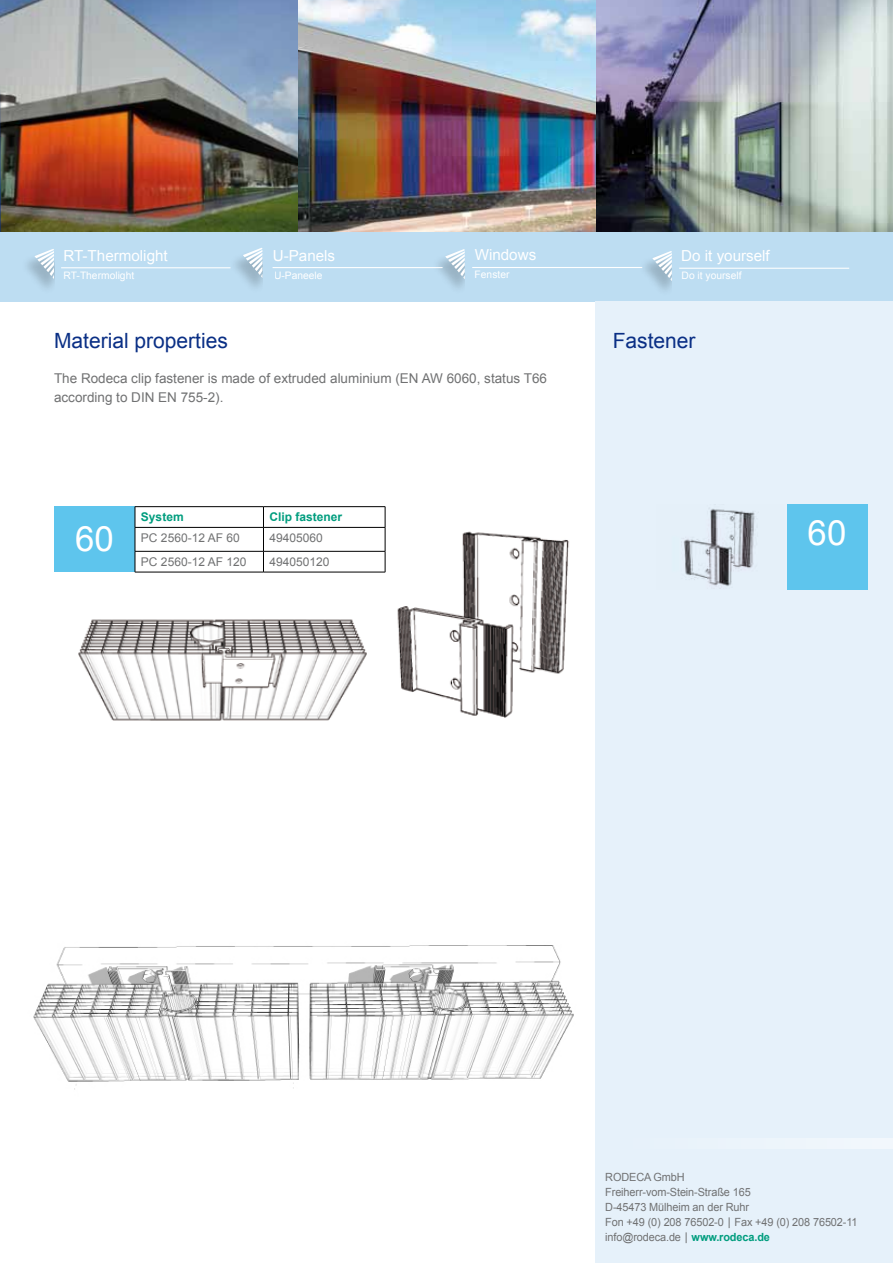
<style>
.page{position:relative;width:893px;height:1263px;background:#fff}
.page>*{position:absolute;margin:0;border:0;box-sizing:border-box;transform-origin:0 0}
.t1{font:34.8px "Arial";color:#fff}
.t2{font:21px "Arial";color:#0a2f85}
.t3{font:15.15px "Arial";color:#fff}
.t4{font:13.5px/19.5px "Arial";color:#707172}
.t5{font:12px "Arial";color:#707172}
.t6{font:700 12px "Arial";color:#009d7e}
.t7{font:11.25px/15px "Arial";letter-spacing:-.01em;color:#707172}
.t8{font:10.2px "Arial";color:#fff}
.s1{font-family:"Verdana"}
.s2{font-weight:700;color:#009d7e}
</style>
<div class="page">
<img style="left:0;top:0;width:893px;height:232px">
<div style="left:0;top:232px;width:893px;height:69px;background:#bdddf2"></div>
<hr style="left:0;top:83px;width:1px;height:149px;background:#0a2f85">
<div style="left:595px;top:301px;width:298px;height:962px;background:#e6f1fa"></div>
<hr style="left:679px;top:268px;width:170px;height:1px;background:#fff">
<hr style="left:61px;top:267px;width:170px;height:1px;background:#fff">
<hr style="left:472px;top:267px;width:170px;height:1px;background:#fff">
<div style="left:595px;top:1138px;width:298px;height:11px;background:#ecf4fb"></div>
<div style="left:640px;top:252px;width:32px;height:45px;background:#000;opacity:.29"></div>
<svg style="left:652px;top:251px;width:20px;height:30px"></svg>
<div style="left:433px;top:250px;width:32px;height:45px;background:#000;opacity:.29"></div>
<svg style="left:445px;top:249px;width:20px;height:30px"></svg>
<div style="left:22px;top:250px;width:32px;height:45px;background:#000;opacity:.29"></div>
<svg style="left:34px;top:249px;width:20px;height:30px"></svg>
<div style="left:231px;top:249px;width:31px;height:45px;background:#000;opacity:.29"></div>
<svg style="left:243px;top:248px;width:19px;height:30px"></svg>
<hr style="left:273px;top:267px;width:170px;height:1px;background:#fff">
<img style="left:681px;top:508px;width:74px;height:81px">
<div style="left:787px;top:504px;width:80px;height:85px;background:#5ec5ed"></div>
<div style="left:54px;top:506px;width:81px;height:66px;background:#5ec5ed"></div>
<img style="left:397px;top:531px;width:172px;height:187px">
<hr style="left:135px;top:572px;width:128px;height:1px;background:#000">
<hr style="left:263px;top:572px;width:122px;height:1px;background:#000">
<hr style="left:135px;top:506px;width:128px;height:1px;background:#000">
<hr style="left:263px;top:506px;width:122px;height:1px;background:#000">
<svg style="left:135px;top:507px;width:251px;height:65px"></svg>
<hr style="left:135px;top:527px;width:128px;height:1px;background:#000">
<hr style="left:263px;top:527px;width:122px;height:1px;background:#000">
<hr style="left:135px;top:551px;width:128px;height:1px;background:#000">
<hr style="left:263px;top:551px;width:122px;height:1px;background:#000">
<img style="left:78px;top:619px;width:289px;height:102px">
<img style="left:33px;top:945px;width:541px;height:145px">
<h3 class="t3" style="left:63px;top:245px;width:106px">RT-Thermolight</h3>
<p class="t8" style="left:64px;top:269px;width:72px">RT-Thermolight</p>
<h3 class="t3" style="left:273px;top:246px;width:64px">U-Panels</h3>
<p class="t8" style="left:274px;top:269px;width:50px">U-Paneele</p>
<h3 class="t3" style="left:475px;top:244px;width:63px">Windows</h3>
<p class="t8" style="left:475px;top:268px;width:36px">Fenster</p>
<h3 class="t3" style="left:681px;top:246px;width:90px">Do it yourself</h3>
<p class="t8" style="left:682px;top:269px;width:61px">Do it yourself</p>
<h2 class="t2" style="left:54px;top:327px;width:175px">Material properties</h2>
<p class="t4" style="left:54px;top:368px;width:494px">The Rodeca clip fastener is made of extruded aluminium (EN AW 6060, status T66 according to DIN EN 755-2).</p>
<h2 class="t2" style="left:613px;top:327px;width:84px">Fastener</h2>
<p class="t6" style="left:141px;top:509px;width:44px">System</p>
<p class="t6" style="left:269px;top:509px;width:74px">Clip fastener</p>
<p class="t5" style="left:141px;top:530px;width:100px">PC 2560-12 AF 60</p>
<p class="t5" style="left:269px;top:530px;width:55px">49405060</p>
<p class="t5" style="left:141px;top:554px;width:107px">PC 2560-12 AF 120</p>
<p class="t5" style="left:269px;top:554px;width:62px">494050120</p>
<h1 class="t1" style="left:75px;top:515px;width:40px">60</h1>
<h1 class="t1" style="left:808px;top:510px;width:40px">60</h1>
<p class="t7" style="left:605px;top:1169px;width:254px">RODECA GmbH<br>Freiherr-vom-Stein-Straße 165<br>D-45473 Mülheim an der Ruhr<br>Fon +49 (0) 208 76502-0 <span class="s1">|</span> Fax +49 (0) 208 76502-11 info@rodeca.de <span class="s1">|</span> <span class="s2">www.rodeca.de</span></p>
</div>
